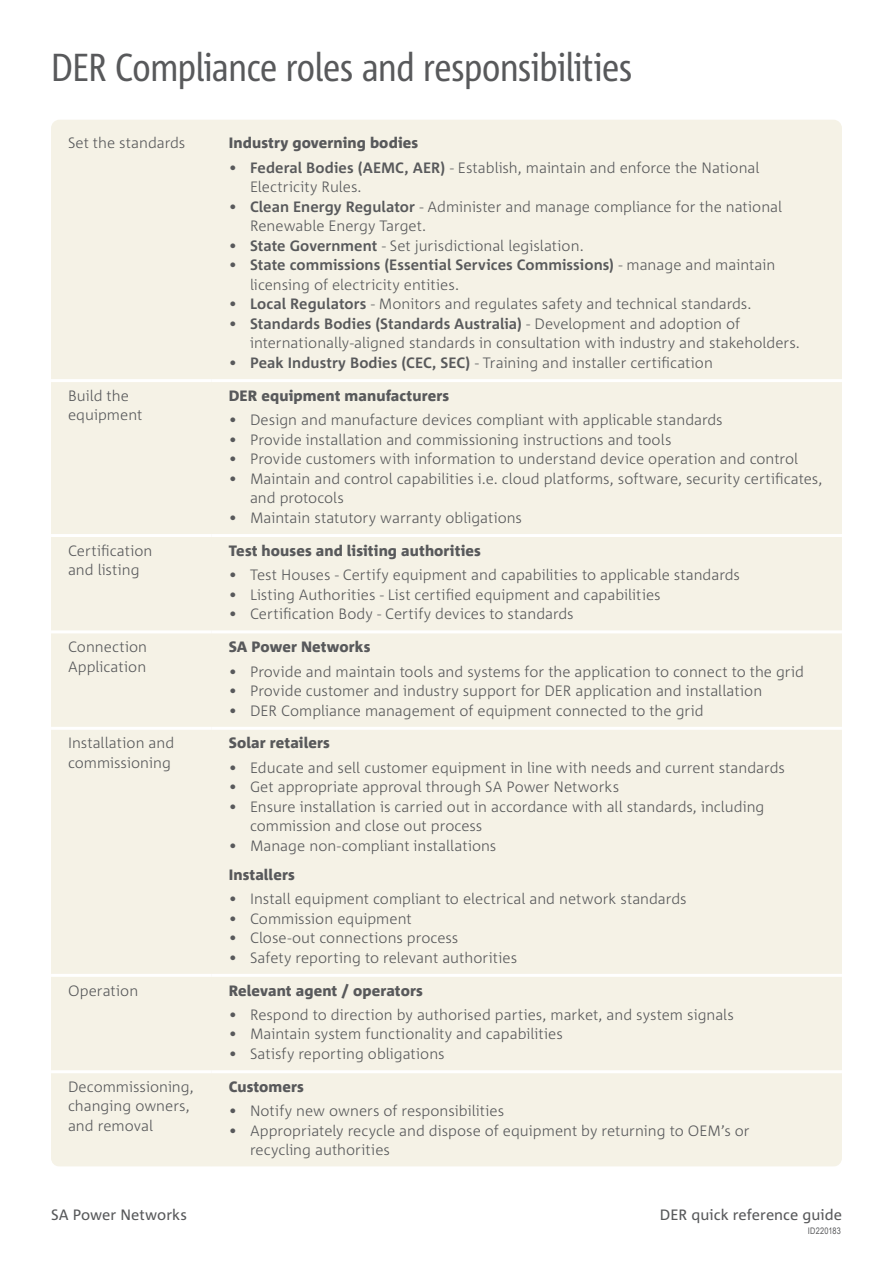
<style>
.page{position:relative;width:893px;height:1263px;background:#fff}
.page>*{position:absolute;margin:0;border:0;box-sizing:border-box;transform-origin:0 0}
.t1{font:39px "Corpid C1 s Cd";letter-spacing:-.01em;color:#58595b}
.t2{font:300 15px/19.5px "Corpid C1 s";color:#58595b}
.t3{font:800 15px "Corpid C1 s";letter-spacing:.005em;color:#58595b}
.t4{font:15px "Corpid C1 s";color:#58595b}
.t5{font:9px "Arial Narrow";letter-spacing:.02em;color:#58595b}
.s1{font-weight:700}
</style>
<div class="page">
<div style="left:51px;top:120px;width:791px;height:1046px;background:#f5f2e6;border-radius:9px"></div>
<hr style="left:51px;top:379px;width:161px;height:3px;background:#fff">
<hr style="left:212px;top:379px;width:630px;height:3px;background:#fff">
<hr style="left:51px;top:534px;width:161px;height:3px;background:#fff">
<hr style="left:212px;top:534px;width:630px;height:3px;background:#fff">
<hr style="left:51px;top:630px;width:161px;height:3px;background:#fff">
<hr style="left:212px;top:630px;width:630px;height:3px;background:#fff">
<hr style="left:51px;top:727px;width:161px;height:3px;background:#fff">
<hr style="left:212px;top:727px;width:630px;height:3px;background:#fff">
<hr style="left:51px;top:974px;width:161px;height:3px;background:#fff">
<hr style="left:212px;top:974px;width:630px;height:3px;background:#fff">
<hr style="left:51px;top:1070px;width:161px;height:3px;background:#fff">
<hr style="left:212px;top:1070px;width:630px;height:3px;background:#fff">
<h1 class="t1" style="left:51px;top:43px;width:583px">DER Compliance roles and responsibilities</h1>
<p class="t2" style="left:68px;top:133px;width:119px">Set the standards</p>
<p class="t3" style="left:229px;top:134px;width:191px">Industry governing bodies</p>
<p class="t2" style="left:250px;top:157px;width:511px;text-indent:-21px">• <span class="s1">Federal Bodies (AEMC, AER)</span> - Establish, maintain and enforce the National<br>Electricity Rules.</p>
<p class="t2" style="left:250px;top:196px;width:534px;text-indent:-21px">• <span class="s1">Clean Energy Regulator</span> - Administer and manage compliance for the national<br>Renewable Energy Target.</p>
<p class="t2" style="left:229px;top:235px;width:356px">• <span class="s1">State Government</span> - Set jurisdictional legislation.</p>
<p class="t2" style="left:250px;top:255px;width:527px;text-indent:-21px">• <span class="s1">State commissions (Essential Services Commissions)</span> - manage and maintain licensing of electricity entities.</p>
<p class="t2" style="left:229px;top:294px;width:524px">• <span class="s1">Local Regulators</span> - Monitors and regulates safety and technical standards.</p>
<p class="t2" style="left:250px;top:313px;width:551px;text-indent:-21px">• <span class="s1">Standards Bodies (Standards Australia)</span> - Development and adoption of internationally-aligned standards in consultation with industry and stakeholders.</p>
<p class="t2" style="left:229px;top:352px;width:486px">• <span class="s1">Peak Industry Bodies (CEC, SEC)</span> - Training and installer certification</p>
<p class="t2" style="left:68px;top:385px;width:76px">Build the equipment</p>
<p class="t3" style="left:229px;top:386px;width:222px">DER equipment manufacturers</p>
<p class="t2" style="left:229px;top:410px;width:495px">• Design and manufacture devices compliant with applicable standards</p>
<p class="t2" style="left:229px;top:429px;width:444px">• Provide installation and commissioning instructions and tools</p>
<p class="t2" style="left:229px;top:449px;width:571px">• Provide customers with information to understand device operation and control</p>
<p class="t2" style="left:250px;top:468px;width:574px;text-indent:-21px">• Maintain and control capabilities i.e. cloud platforms, software, security certificates, and protocols</p>
<p class="t2" style="left:229px;top:507px;width:295px">• Maintain statutory warranty obligations</p>
<p class="t2" style="left:68px;top:540px;width:86px">Certification and listing</p>
<p class="t3" style="left:229px;top:541px;width:254px">Test houses and lisiting authorities</p>
<p class="t2" style="left:229px;top:565px;width:513px">• Test Houses - Certify equipment and capabilities to applicable standards</p>
<p class="t2" style="left:229px;top:584px;width:433px">• Listing Authorities - List certified equipment and capabilities</p>
<p class="t2" style="left:229px;top:604px;width:346px">• Certification Body - Certify devices to standards</p>
<p class="t2" style="left:68px;top:637px;width:81px">Connection<br>Application</p>
<p class="t3" style="left:229px;top:637px;width:143px">SA Power Networks</p>
<p class="t2" style="left:229px;top:661px;width:577px">• Provide and maintain tools and systems for the application to connect to the grid</p>
<p class="t2" style="left:229px;top:680px;width:535px">• Provide customer and industry support for DER application and installation</p>
<p class="t2" style="left:229px;top:700px;width:476px">• DER Compliance management of equipment connected to the grid</p>
<p class="t2" style="left:68px;top:733px;width:108px">Installation and commissioning</p>
<p class="t3" style="left:229px;top:734px;width:103px">Solar retailers</p>
<p class="t2" style="left:229px;top:757px;width:558px">• Educate and sell customer equipment in line with needs and current standards</p>
<p class="t2" style="left:229px;top:777px;width:392px">• Get appropriate approval through SA Power Networks</p>
<p class="t2" style="left:250px;top:796px;width:516px;text-indent:-21px">• Ensure installation is carried out in accordance with all standards, including commission and close out process</p>
<p class="t2" style="left:229px;top:835px;width:269px">• Manage non-compliant installations</p>
<p class="t3" style="left:229px;top:865px;width:68px">Installers</p>
<p class="t2" style="left:229px;top:888px;width:459px">• Install equipment compliant to electrical and network standards</p>
<p class="t2" style="left:229px;top:908px;width:184px">• Commission equipment</p>
<p class="t2" style="left:229px;top:927px;width:231px">• Close-out connections process</p>
<p class="t2" style="left:229px;top:947px;width:290px">• Safety reporting to relevant authorities</p>
<p class="t2" style="left:68px;top:980px;width:72px">Operation</p>
<p class="t3" style="left:229px;top:981px;width:196px">Relevant agent / operators</p>
<p class="t2" style="left:229px;top:1004px;width:507px">• Respond to direction by authorised parties, market, and system signals</p>
<p class="t2" style="left:229px;top:1024px;width:336px">• Maintain system functionality and capabilities</p>
<p class="t2" style="left:229px;top:1043px;width:217px">• Satisfy reporting obligations</p>
<p class="t2" style="left:68px;top:1076px;width:127px">Decommissioning, changing owners, and removal</p>
<p class="t3" style="left:229px;top:1077px;width:77px">Customers</p>
<p class="t2" style="left:229px;top:1101px;width:277px">• Notify new owners of responsibilities</p>
<p class="t2" style="left:250px;top:1120px;width:501px;text-indent:-21px">• Appropriately recycle and dispose of equipment by returning to OEM’s or recycling authorities</p>
<p class="t4" style="left:51px;top:1206px;width:138px">SA Power Networks</p>
<p class="t4" style="left:660px;top:1206px;width:184px">DER quick reference guide</p>
<p class="t5" style="left:808px;top:1224px;width:35px">ID220183</p>
</div>
